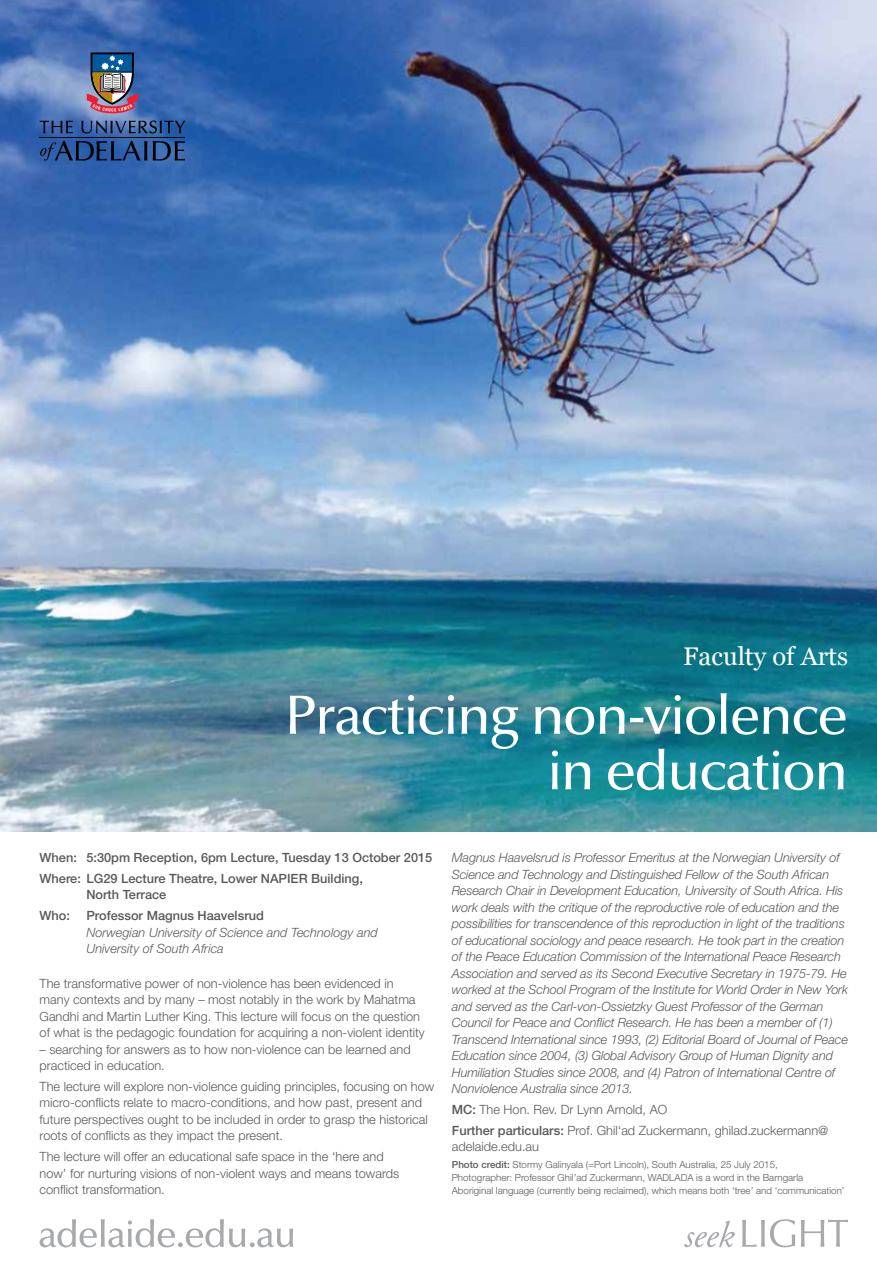
<style>
.page{position:relative;width:877px;height:1270px;background:#fff}
.page>*{position:absolute;margin:0;border:0;box-sizing:border-box;transform-origin:0 0}
.t1{font:500 55.5px/55.5px "Optima LT Std";letter-spacing:-.03em;color:#fff;text-align:right}
.t2{font:25.5px "Georgia";color:#fff}
.t3{font:italic 300 12.75px/16.5px "Helvetica Neue LT Std";letter-spacing:-.01em;color:#58595b}
.t4{font:300 12.75px/16.5px "Helvetica Neue LT Std";color:#58595b}
.t5{font:500 12.75px/20.7px "Helvetica Neue LT Std";color:#58595b}
.t6{font:300 9.75px/12.8px "Helvetica Neue LT Std";color:#58595b}
.s1{font-weight:500}
</style>
<div class="page">
<img style="left:0;top:0;width:876px;height:832px">
<svg style="left:40px;top:1219px;width:253px;height:28px"></svg>
<svg style="left:40px;top:121px;width:33px;height:12px"></svg>
<svg style="left:40px;top:141px;width:107px;height:20px;background:#21457d"></svg>
<svg style="left:153px;top:141px;width:32px;height:20px"></svg>
<hr style="left:40px;top:137px;width:145px;height:1px;background:#000">
<svg style="left:81px;top:120px;width:104px;height:13px"></svg>
<svg style="left:87px;top:52px;width:51px;height:61px;background:#767086"></svg>
<svg style="left:684px;top:1219px;width:163px;height:28px"></svg>
<h2 class="t2" style="left:683px;top:641px;width:166px">Faculty of Arts</h2>
<h1 class="t1" style="left:285px;top:689px;width:564px">Practicing non-violence in education</h1>
<p class="t5" style="left:40px;top:847px;width:394px">When: 5:30pm Reception, 6pm Lecture, Tuesday 13 October 2015<br>Where: LG29 Lecture Theatre, Lower NAPIER Building,</p>
<p class="t5" style="left:86px;top:884px;width:81px">North Terrace</p>
<p class="t5" style="left:40px;top:905px;width:32px">Who:</p>
<p class="t5" style="left:86px;top:905px;width:179px">Professor Magnus Haavelsrud</p>
<p class="t3" style="left:86px;top:924px;width:293px">Norwegian University of Science and Technology and<br>University of South Africa</p>
<p class="t4" style="left:40px;top:975px;width:386px">The transformative power of non-violence has been evidenced in many contexts and by many – most notably in the work by Mahatma Gandhi and Martin Luther King. This lecture will focus on the question of what is the pedagogic foundation for acquiring a non-violent identity</p>
<p class="t4" style="left:40px;top:1041px;width:372px">– searching for answers as to how non-violence can be learned and practiced in education.</p>
<p class="t4" style="left:40px;top:1078px;width:396px">The lecture will explore non-violence guiding principles, focusing on how micro-conflicts relate to macro-conditions, and how past, present and future perspectives ought to be included in order to grasp the historical roots of conflicts as they impact the present.</p>
<p class="t4" style="left:40px;top:1148px;width:361px">The lecture will offer an educational safe space in the ‘here and now’ for nurturing visions of non-violent ways and means towards conflict transformation.</p>
<p class="t3" style="left:451px;top:849px;width:397px">Magnus Haavelsrud is Professor Emeritus at the Norwegian University of Science and Technology and Distinguished Fellow of the South African Research Chair in Development Education, University of South Africa. His work deals with the critique of the reproductive role of education and the possibilities for transcendence of this reproduction in light of the traditions of educational sociology and peace research. He took part in the creation of the Peace Education Commission of the International Peace Research Association and served as its Second Executive Secretary in 1975-79. He worked at the School Program of the Institute for World Order in New York and served as the Carl-von-Ossietzky Guest Professor of the German Council for Peace and Conflict Research. He has been a member of (1)<br>Transcend International since 1993, (2) Editorial Board of Journal of Peace Education since 2004, (3) Global Advisory Group of Human Dignity and Humiliation Studies since 2008, and (4) Patron of International Centre of Nonviolence Australia since 2013.</p>
<p class="t4" style="left:451px;top:1099px;width:378px;line-height:20.7px"><span class="s1">MC:</span> The Hon. Rev. Dr Lynn Arnold, AO<br><span class="s1">Further particulars:</span> Prof. Ghil‘ad Zuckermann, ghilad.zuckermann@</p>
<p class="t4" style="left:451px;top:1138px;width:89px">adelaide.edu.au</p>
<p class="t6" style="left:451px;top:1158px;width:394px"><span class="s1">Photo credit:</span> Stormy Galinyala (=Port Lincoln), South Australia, 25 July 2015,<br>Photographer: Professor Ghil’ad Zuckermann, WADLADA is a word in the Barngarla<br>Aboriginal language (currently being reclaimed), which means both ‘tree’ and ‘communication’</p>
</div>
